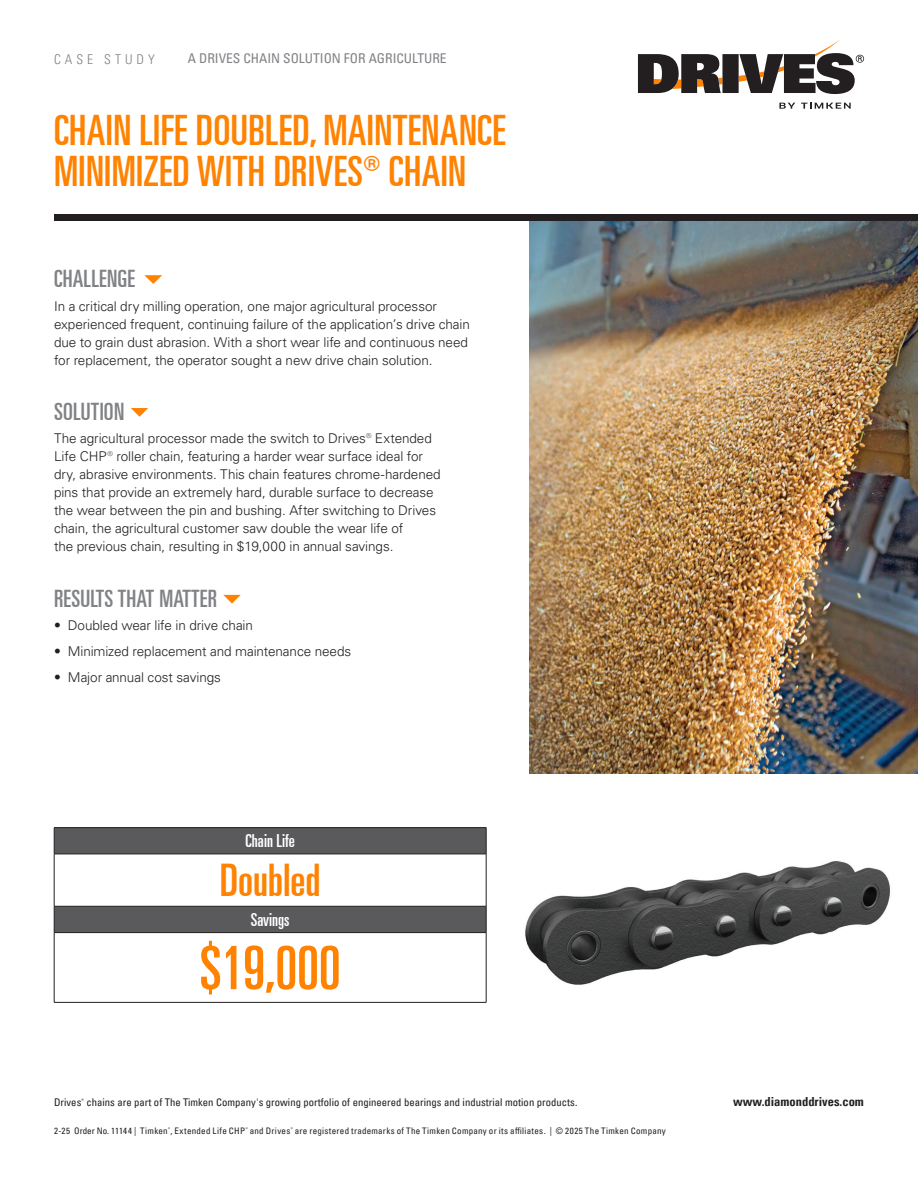
<style>
.page{position:relative;width:918px;height:1188px;background:#fff}
.page>*{position:absolute;margin:0;border:0;box-sizing:border-box;transform-origin:0 0}
.t1{font:60px "Univers LT Pro Ult Cond";color:#ff8200}
.t2{font:45px "Univers LT Pro Ult Cond";color:#ff8200}
._1st_Heading_Bottom{font:42px "Univers LT Pro Ult Cond";letter-spacing:.01em;color:#ff8200}
.chart_text{font:24px "Univers LT Pro Ult Cond";letter-spacing:.01em;color:#808285}
.t3{font:18px "Univers LT Pro Ult Cond";color:#fff}
.Body_text{font:300 13.5px/18px "Univers LT Pro 45";letter-spacing:-.005em;color:#231f20}
._1st_Heading_Bottom-2{font:condensed 13.5px "Univers LT Pro";color:#808285}
._1st_Heading_Bottom-3{font:300 condensed 13.5px "Univers LT Pro";letter-spacing:.3em;color:#808285}
.t4{font:700 condensed 12.45px "Univers LT Pro";color:#231f20}
.t5{font:condensed 10.65px "Univers LT Pro";letter-spacing:.005em;color:#231f20}
.t6{font:condensed 9px "Univers LT Pro";letter-spacing:.03em;color:#231f20}
</style>
<div class="page">
<img style="left:525px;top:861px;width:366px;height:124px">
<img style="left:529px;top:220px;width:389px;height:553px">
<svg style="left:131px;top:408px;width:17px;height:9px"></svg>
<svg style="left:144px;top:275px;width:18px;height:9px"></svg>
<svg style="left:223px;top:595px;width:18px;height:9px"></svg>
<div style="left:54px;top:214px;width:864px;height:6px;background:#231f20"></div>
<svg style="left:55px;top:828px;width:431px;height:104px;fill:#5a5a5d"></svg>
<hr style="left:54px;top:854px;width:1px;height:52px;background:#231f20">
<hr style="left:486px;top:854px;width:1px;height:52px;background:#231f20">
<hr style="left:54px;top:906px;width:432px;height:1px;background:#231f20">
<svg style="left:54px;top:906px;width:1px;height:26px"></svg>
<svg style="left:486px;top:906px;width:1px;height:26px"></svg>
<hr style="left:54px;top:932px;width:432px;height:1px;background:#231f20">
<hr style="left:54px;top:933px;width:1px;height:69px;background:#231f20">
<hr style="left:486px;top:933px;width:1px;height:69px;background:#231f20">
<hr style="left:54px;top:1002px;width:432px;height:1px;background:#231f20">
<hr style="left:54px;top:827px;width:432px;height:1px;background:#231f20">
<svg style="left:54px;top:828px;width:1px;height:26px"></svg>
<svg style="left:486px;top:828px;width:1px;height:26px"></svg>
<hr style="left:54px;top:854px;width:432px;height:1px;background:#231f20">
<svg style="left:779px;top:103px;width:16px;height:6px"></svg>
<svg style="left:801px;top:103px;width:50px;height:6px"></svg>
<svg style="left:638px;top:40px;width:226px;height:54px"></svg>
<p class="_1st_Heading_Bottom-3" style="left:54px;top:50px;width:102px">CASE STUDY</p>
<p class="_1st_Heading_Bottom-2" style="left:188px;top:50px;width:260px">A DRIVES CHAIN SOLUTION FOR AGRICULTURE</p>
<p class="_1st_Heading_Bottom" style="left:54px;top:101px;width:453px">CHAIN LIFE DOUBLED, MAINTENANCE</p>
<p class="_1st_Heading_Bottom" style="left:54px;top:142px;width:414px">MINIMIZED WITH DRIVES® CHAIN</p>
<p class="chart_text" style="left:54px;top:262px;width:83px">CHALLENGE</p>
<p class="Body_text" style="left:54px;top:296px;width:417px">In a critical dry milling operation, one major agricultural processor experienced frequent, continuing failure of the application’s drive chain due to grain dust abrasion. With a short wear life and continuous need for replacement, the operator sought a new drive chain solution.</p>
<p class="chart_text" style="left:54px;top:395px;width:72px">SOLUTION</p>
<p class="Body_text" style="left:54px;top:429px;width:388px">The agricultural processor made the switch to Drives® Extended Life CHP® roller chain, featuring a harder wear surface ideal for dry, abrasive environments. This chain features chrome-hardened pins that provide an extremely hard, durable surface to decrease the wear between the pin and bushing. After switching to Drives chain, the agricultural customer saw double the wear life of<br>the previous chain, resulting in $19,000 in annual savings.</p>
<p class="chart_text" style="left:54px;top:582px;width:165px">RESULTS THAT MATTER</p>
<p class="Body_text" style="left:54px;top:616px;width:201px">• Doubled wear life in drive chain</p>
<p class="Body_text" style="left:54px;top:642px;width:299px">• Minimized replacement and maintenance needs</p>
<p class="Body_text" style="left:54px;top:668px;width:169px">• Major annual cost savings</p>
<p class="t3" style="left:246px;top:828px;width:51px">Chain Life</p>
<p class="t2" style="left:220px;top:849px;width:102px">Doubled</p>
<p class="t3" style="left:251px;top:907px;width:40px">Savings</p>
<p class="t1" style="left:199px;top:927px;width:143px">$19,000</p>
<p class="t5" style="left:54px;top:1096px;width:525px">Drives<sup>®</sup> chains are part of The Timken Company's growing portfolio of engineered bearings and industrial motion products.</p>
<p class="t4" style="left:733px;top:1094px;width:132px">www.diamonddrives.com</p>
<p class="t6" style="left:54px;top:1125px;width:613px">2-25 Order No. 11144 | Timken<sup>®</sup>, Extended Life CHP<sup>®</sup> and Drives<sup>®</sup> are registered trademarks of The Timken Company or its affiliates. | © 2025 The Timken Company</p>
</div>
